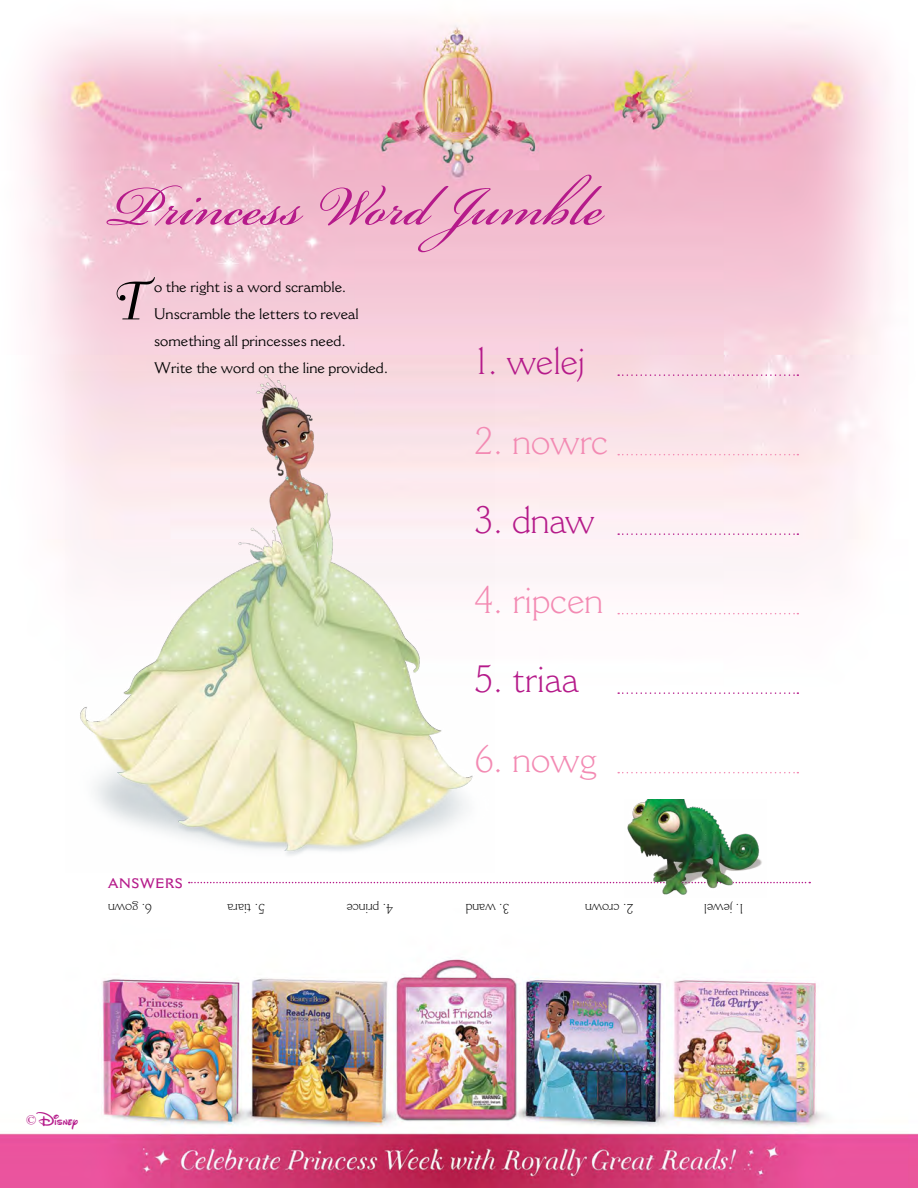
<style>
.page{position:relative;width:918px;height:1188px;background:#fff}
.page>*{position:absolute;margin:0;border:0;box-sizing:border-box;transform-origin:0 0}
.t1{font:87px "Bickham Script Std";color:#b51a8a}
.t2{font:53.25px "Bellevue";color:#000}
.t3{font:300 37.5px "Cantoria";color:#f38ab3}
.t4{font:300 37.5px "Cantoria";color:#b51a8a}
.t5{font:18px "Walt Disney Script";color:#b51a8a}
.t6{font:15px/27px "Cantoria";color:#000}
.t7{font:300 13.5px "Cantoria";color:#000}
.t8{font:600 13.5px "Cantoria";letter-spacing:.05em;color:#b51a8a}
.s1{font-family:"Cantoria";font-weight:300;font-size:13.5px}
</style>
<div class="page">
<img style="left:0;top:18px;width:918px;height:1170px">
<svg style="left:189px;top:882px;width:621px;height:1px"></svg>
<img style="left:624px;top:799px;width:143px;height:98px">
<img style="left:65px;top:372px;width:429px;height:501px">
<svg style="left:618px;top:374px;width:180px;height:2px"></svg>
<svg style="left:618px;top:454px;width:180px;height:1px"></svg>
<svg style="left:618px;top:533px;width:180px;height:2px"></svg>
<svg style="left:618px;top:613px;width:180px;height:1px"></svg>
<svg style="left:618px;top:692px;width:180px;height:2px"></svg>
<svg style="left:618px;top:772px;width:180px;height:1px"></svg>
<h1 class="t1" style="left:108px;top:143px;width:497px">Princess Word Jumble</h1>
<h2 class="t2" style="left:108px;top:272px;width:37px">T</h2>
<p class="t6" style="left:154px;top:274px;width:236px">o the right is a word scramble.<br>Unscramble the letters to reveal something all princesses need.<br>Write the word on the line provided.</p>
<h3 class="t4" style="left:474px;top:339px;width:113px">1. welej</h3>
<h3 class="t3" style="left:474px;top:418px;width:136px">2. nowrc</h3>
<h3 class="t4" style="left:474px;top:498px;width:122px">3. dnaw</h3>
<h3 class="t3" style="left:474px;top:577px;width:131px">4. ripcen</h3>
<h3 class="t4" style="left:474px;top:657px;width:107px">5. triaa</h3>
<p class="t8" style="left:108px;top:875px;width:76px">ANSWERS</p>
<h3 class="t3" style="left:474px;top:736px;width:124px">6. nowg</h3>
<p class="t7" style="left:152px;top:916px;width:46px;rotate:-180deg">6. gown</p>
<p class="t7" style="left:265px;top:916px;width:39px;rotate:-180deg">5. tiara</p>
<p class="t7" style="left:393px;top:916px;width:48px;rotate:-180deg">4. prince</p>
<p class="t7" style="left:510px;top:916px;width:45px;rotate:-180deg">3. wand</p>
<p class="t7" style="left:633px;top:916px;width:50px;rotate:-180deg">2. crown</p>
<p class="t7" style="left:744px;top:916px;width:42px;rotate:-180deg">1. jewel</p>
<p class="t5" style="left:26px;top:1107px;width:53px"><span class="s1">©</span>Disney</p>
</div>
